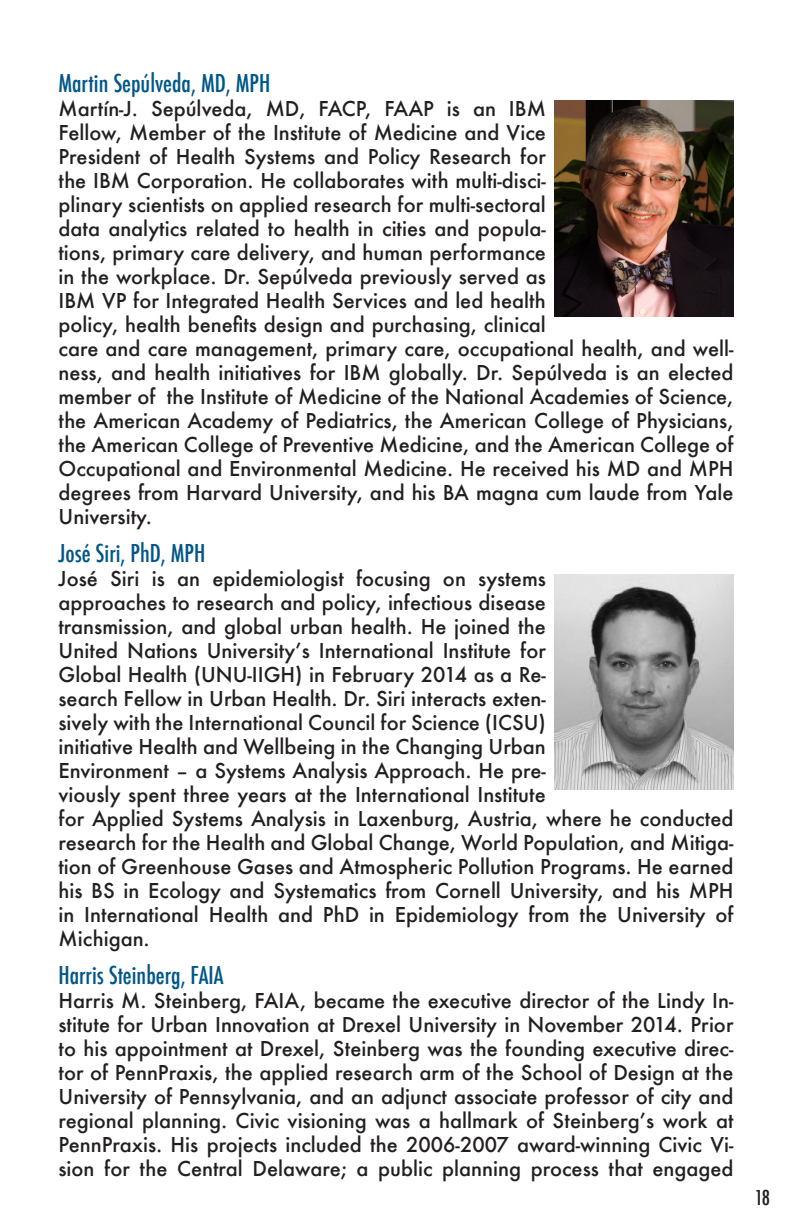
<style>
.page{position:relative;width:792px;height:1224px;background:#fff}
.page>*{position:absolute;margin:0;border:0;box-sizing:border-box;transform-origin:0 0}
.t1{font:500 condensed 24px "Futura";color:#005688}
.t2{font:500 20px/24px "Futura";color:#231f20}
.t3{font:500 condensed 20px "Futura";color:#231f20}
</style>
<div class="page">
<img style="left:555px;top:100px;width:179px;height:216px">
<img style="left:555px;top:574px;width:179px;height:216px">
<p class="t1" style="left:58px;top:68px;width:213px">Martin Sepúlveda, MD, MPH</p>
<p class="t2" style="left:58px;top:96px;width:677px">Martín-J. Sepúlveda, MD, FACP, FAAP is an IBM<br>Fellow, Member of the Institute of Medicine and Vice<br>President of Health Systems and Policy Research for<br>the IBM Corporation. He collaborates with multi-disci-<br>plinary scientists on applied research for multi-sectoral<br>data analytics related to health in cities and popula-<br>tions, primary care delivery, and human performance<br>in the workplace. Dr. Sepúlveda previously served as<br>IBM VP for Integrated Health Services and led health<br>policy, health benefits design and purchasing, clinical<br>care and care management, primary care, occupational health, and well&shy;ness, and health initiatives for IBM globally. Dr. Sepúlveda is an elected member of the Institute of Medicine of the National Academies of Science, the American Academy of Pediatrics, the American College of Physicians, the American College of Preventive Medicine, and the American College of Occupational and Environmental Medicine. He received his MD and MPH degrees from Harvard University, and his BA magna cum laude from Yale University.</p>
<p class="t1" style="left:58px;top:537px;width:148px">José Siri, PhD, MPH</p>
<p class="t2" style="left:58px;top:566px;width:677px">José Siri is an epidemiologist focusing on systems<br>approaches to research and policy, infectious disease<br>transmission, and global urban health. He joined the<br>United Nations University’s International Institute for<br>Global Health (UNU-IIGH) in February 2014 as a Re-<br>search Fellow in Urban Health. Dr. Siri interacts exten-<br>sively with the International Council for Science (ICSU)<br>initiative Health and Wellbeing in the Changing Urban<br>Environment – a Systems Analysis Approach. He pre-<br>viously spent three years at the International Institute<br>for Applied Systems Analysis in Laxenburg, Austria, where he conducted research for the Health and Global Change, World Population, and Mitiga&shy;tion of Greenhouse Gases and Atmospheric Pollution Programs. He earned his BS in Ecology and Systematics from Cornell University, and his MPH in International Health and PhD in Epidemiology from the University of Michigan.</p>
<p class="t1" style="left:58px;top:959px;width:167px">Harris Steinberg, FAIA</p>
<p class="t2" style="left:58px;top:988px;width:677px;text-align:justify">Harris M. Steinberg, FAIA, became the executive director of the Lindy In&shy;stitute for Urban Innovation at Drexel University in November 2014. Prior to his appointment at Drexel, Steinberg was the founding executive direc&shy;tor of PennPraxis, the applied research arm of the School of Design at the University of Pennsylvania, and an adjunct associate professor of city and regional planning. Civic visioning was a hallmark of Steinberg’s work at PennPraxis. His projects included the 2006-2007 award-winning Civic Vi&shy;sion for the Central Delaware; a public planning process that engaged</p>
<p class="t3" style="left:755px;top:1184px;width:17px">18</p>
</div>
